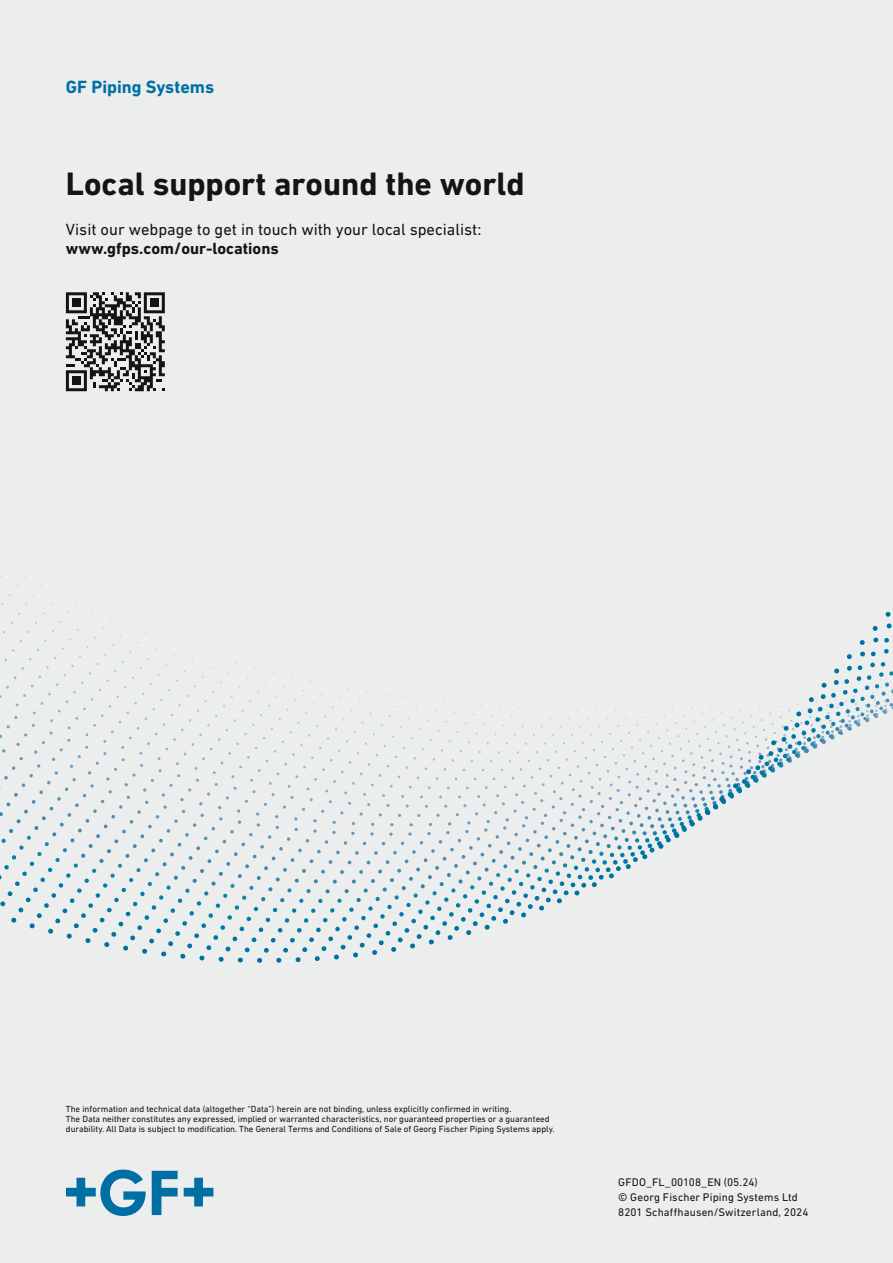
<style>
.page{position:relative;width:893px;height:1263px;background:#eceded}
.page>*{position:absolute;margin:0;border:0;box-sizing:border-box;transform-origin:0 0}
.t1{font:700 33px "DIN Next W1 G";color:#131413}
.t2{font:700 18px "DIN Next W1 G";color:#006fa4}
.t3{font:16.5px "DIN Next W1 G";color:#131413}
.t4{font:700 16.5px "DIN Next W1 G";color:#131413}
.t5{font:11.25px/15.1px "DIN Next W1 G";letter-spacing:.015em;color:#131413}
.t6{font:9px/9.8px "DIN Next W1 G";color:#131413}
</style>
<div class="page">
<svg style="left:0;top:548px;width:893px;height:415px"></svg>
<svg style="left:66px;top:1169px;width:80px;height:47px"></svg>
<svg style="left:152px;top:1171px;width:26px;height:44px"></svg>
<svg style="left:184px;top:1178px;width:29px;height:28px"></svg>
<svg style="left:66px;top:292px;width:99px;height:99px"></svg>
<h2 class="t2" style="left:66px;top:76px;width:150px">GF Piping Systems</h2>
<h1 class="t1" style="left:66px;top:164px;width:460px">Local support around the world</h1>
<h3 class="t3" style="left:66px;top:220px;width:417px">Visit our webpage to get in touch with your local specialist:</h3>
<h3 class="t4" style="left:66px;top:239px;width:214px">www.gfps.com/our-locations</h3>
<p class="t6" style="left:66px;top:1104px;width:490px">The information and technical data (altogether “Data”) herein are not binding, unless explicitly confirmed in writing.<br>The Data neither constitutes any expressed, implied or warranted characteristics, nor guaranteed properties or a guaranteed durability. All Data is subject to modification. The General Terms and Conditions of Sale of Georg Fischer Piping Systems apply.</p>
<p class="t5" style="left:618px;top:1174px;width:192px">GFDO_FL_00108_EN (05.24)<br>© Georg Fischer Piping Systems Ltd<br>8201 Schaffhausen/Switzerland, 2024</p>
</div>
